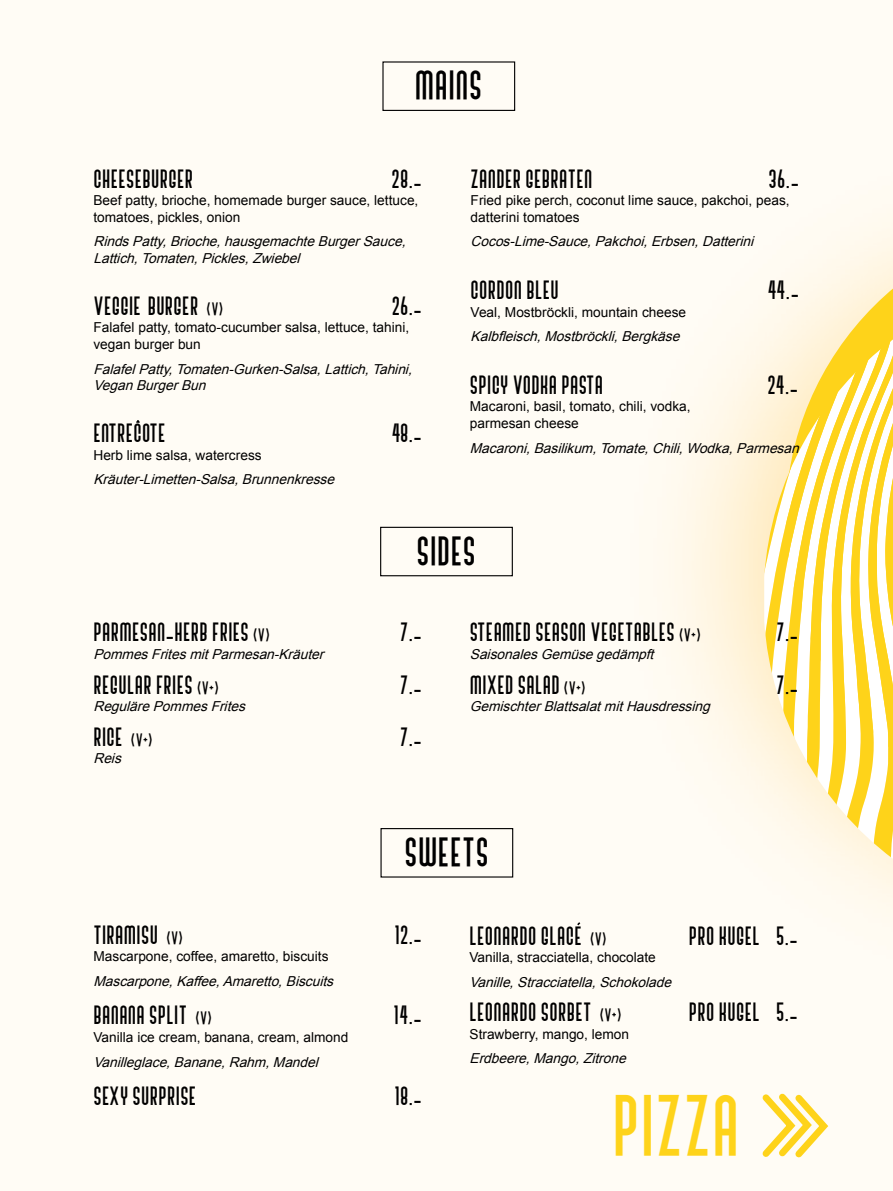
<style>
.page{position:relative;width:893px;height:1191px;background:#fffcf5}
.page>*{position:absolute;margin:0;border:0;box-sizing:border-box;transform-origin:0 0}
.t1{font:49.5px "Bivoac Reguler Demo";color:#fed31a}
.t2{font:23.7px "Bivoac Reguler Demo";color:#000}
.t3{font:15px "Bivoac Reguler Demo";color:#000}
.t4{font:italic 13.65px/16.5px "Arial";color:#000}
.t5{font:13.65px/16.5px "Arial";color:#000}
.t6{font:10.5px "Bivoac Reguler Demo";color:#000}
.t7{font:8.7px "Bivoac Reguler Demo";color:#000}
.s1{font-size:10.5px}
</style>
<div class="page">
<div style="left:382px;top:61px;width:133px;height:50px;border:1px solid #000"></div>
<div style="left:380px;top:527px;width:133px;height:49px;border:1px solid #000"></div>
<svg style="left:762px;top:1093px;width:67px;height:65px"></svg>
<div style="left:380px;top:828px;width:133px;height:49px;border:1px solid #000"></div>
<div style="left:618px;top:133px;width:275px;height:866px;background:#ffc546;opacity:.45"></div>
<svg style="left:786px;top:217px;width:107px;height:122px;fill:#fff8ea"></svg>
<svg style="left:764px;top:339px;width:16px;height:520px"></svg>
<svg style="left:780px;top:339px;width:17px;height:520px"></svg>
<svg style="left:797px;top:339px;width:96px;height:520px"></svg>
<h2 class="t2" style="left:415px;top:79px;width:69px">MAINS</h2>
<p class="t3" style="left:93px;top:175px;width:102px">CHEESEBURGER</p>
<p class="t3" style="left:391px;top:175px;width:32px">28.-</p>
<p class="t5" style="left:93px;top:192px;width:326px">Beef patty, brioche, homemade burger sauce, lettuce, tomatoes, pickles, onion</p>
<p class="t4" style="left:93px;top:233px;width:318px">RindsPatty,Brioche,hausgemachteBurgerSauce,<br>Lattich,Tomaten,Pickles,Zwiebel</p>
<p class="t3" style="left:93px;top:302px;width:132px">VEGGIE BURGER <span class="s1">(V)</span></p>
<p class="t3" style="left:392px;top:302px;width:32px">26.-</p>
<p class="t5" style="left:93px;top:319px;width:317px">Falafel patty, tomato-cucumber salsa, lettuce, tahini, vegan burger bun</p>
<p class="t4" style="left:93px;top:361px;width:325px">FalafelPatty,Tomaten-Gurken-Salsa,Lattich,Tahini,<br>VeganBurgerBun</p>
<p class="t3" style="left:93px;top:429px;width:74px">ENTRECOTE</p>
<p class="t3" style="left:391px;top:429px;width:32px">48.-</p>
<p class="t5" style="left:93px;top:447px;width:170px">Herb lime salsa, watercress</p>
<p class="t4" style="left:93px;top:471px;width:247px">Kräuter-Limetten-Salsa,Brunnenkresse</p>
<p class="t3" style="left:471px;top:175px;width:124px">ZANDER GEBRATEN</p>
<p class="t3" style="left:769px;top:175px;width:32px">36.-</p>
<p class="t5" style="left:471px;top:192px;width:321px">Fried pike perch, coconut lime sauce, pakchoi, peas, datterini tomatoes</p>
<p class="t4" style="left:471px;top:233px;width:289px">Cocos-Lime-Sauce,Pakchoi,Erbsen,Datterini</p>
<p class="t3" style="left:471px;top:286px;width:90px">CORDON BLEU</p>
<p class="t3" style="left:767px;top:286px;width:34px">44.-</p>
<p class="t5" style="left:471px;top:304px;width:217px">Veal, Mostbröckli, mountain cheese</p>
<p class="t4" style="left:471px;top:328px;width:215px">Kalbfleisch,Mostbröckli,Bergkäse</p>
<p class="t3" style="left:470px;top:381px;width:135px">SPICY VODKA PASTA</p>
<p class="t3" style="left:767px;top:381px;width:33px">24.-</p>
<p class="t5" style="left:470px;top:398px;width:222px">Macaroni, basil, tomato, chili, vodka, parmesan cheese</p>
<p class="t4" style="left:470px;top:440px;width:335px">Macaroni,Basilikum,Tomate,Chili,Wodka,Parmesan</p>
<h2 class="t2" style="left:417px;top:545px;width:61px">SIDES</h2>
<p class="t3" style="left:93px;top:628px;width:178px">PARMESAN-HERB FRIES <span class="s1">(V)</span></p>
<p class="t3" style="left:400px;top:628px;width:24px">7.-</p>
<p class="t4" style="left:93px;top:646px;width:236px">PommesFritesmitParmesan-Kräuter</p>
<p class="t3" style="left:93px;top:681px;width:117px">REGULAR FRIES <span class="s1">(V</span></p>
<p class="t7" style="left:209px;top:682px;width:7px">+</p>
<p class="t6" style="left:214px;top:685px;width:6px">)</p>
<p class="t3" style="left:400px;top:681px;width:24px">7.-</p>
<p class="t4" style="left:93px;top:698px;width:158px">RegulärePommesFrites</p>
<p class="t3" style="left:93px;top:733px;width:51px">RICE <span class="s1">(V</span></p>
<p class="t7" style="left:143px;top:734px;width:7px">+</p>
<p class="t6" style="left:148px;top:737px;width:6px">)</p>
<p class="t3" style="left:400px;top:733px;width:24px">7.-</p>
<p class="t4" style="left:93px;top:750px;width:34px">Reis</p>
<p class="t3" style="left:470px;top:628px;width:223px">STEAMED SEASON VEGETABLES <span class="s1">(V</span></p>
<p class="t7" style="left:691px;top:629px;width:7px">+</p>
<p class="t6" style="left:696px;top:632px;width:6px">)</p>
<p class="t3" style="left:776px;top:628px;width:24px">7.-</p>
<p class="t4" style="left:470px;top:646px;width:190px">SaisonalesGemüsegedämpft</p>
<p class="t3" style="left:470px;top:681px;width:108px">MIXED SALAD <span class="s1">(V</span></p>
<p class="t7" style="left:576px;top:682px;width:7px">+</p>
<p class="t6" style="left:581px;top:685px;width:6px">)</p>
<p class="t3" style="left:776px;top:681px;width:24px">7.-</p>
<p class="t4" style="left:470px;top:698px;width:246px">GemischterBlattsalatmitHausdressing</p>
<h2 class="t2" style="left:404px;top:846px;width:86px">SWEETS</h2>
<p class="t3" style="left:93px;top:931px;width:91px">TIRAMISU <span class="s1">(V)</span></p>
<p class="t3" style="left:394px;top:931px;width:29px">12.-</p>
<p class="t5" style="left:93px;top:948px;width:237px">Mascarpone, coffee, amaretto, biscuits</p>
<p class="t4" style="left:93px;top:973px;width:246px">Mascarpone,Kaffee,Amaretto,Biscuits</p>
<p class="t3" style="left:93px;top:1011px;width:120px">BANANA SPLIT <span class="s1">(V)</span></p>
<p class="t3" style="left:393px;top:1011px;width:30px">14.-</p>
<p class="t5" style="left:93px;top:1029px;width:256px">Vanilla ice cream, banana, cream, almond</p>
<p class="t4" style="left:93px;top:1053px;width:231px">Vanilleglace,Banane,Rahm,Mandel</p>
<p class="t3" style="left:93px;top:1092px;width:105px">SEXY SURPRISE</p>
<p class="t3" style="left:394px;top:1092px;width:29px">18.-</p>
<p class="t3" style="left:469px;top:931px;width:139px">LEONARDO GLACE <span class="s1">(V)</span></p>
<p class="t3" style="left:689px;top:931px;width:111px">PRO KUGEL 5.-</p>
<p class="t5" style="left:469px;top:949px;width:188px">Vanilla, stracciatella, chocolate</p>
<p class="t4" style="left:469px;top:973px;width:208px">Vanille,Stracciatella,Schokolade</p>
<p class="t3" style="left:469px;top:1008px;width:144px">LEONARDO SORBET <span class="s1">(V</span></p>
<p class="t7" style="left:612px;top:1009px;width:7px">+</p>
<p class="t6" style="left:617px;top:1012px;width:6px">)</p>
<p class="t3" style="left:689px;top:1008px;width:111px">PRO KUGEL 5.-</p>
<p class="t5" style="left:469px;top:1025px;width:161px">Strawberry, mango, lemon</p>
<p class="t4" style="left:469px;top:1050px;width:163px">Erdbeere,Mango,Zitrone</p>
<h1 class="t1" style="left:612px;top:1113px;width:130px">PIZZA</h1>
</div>
